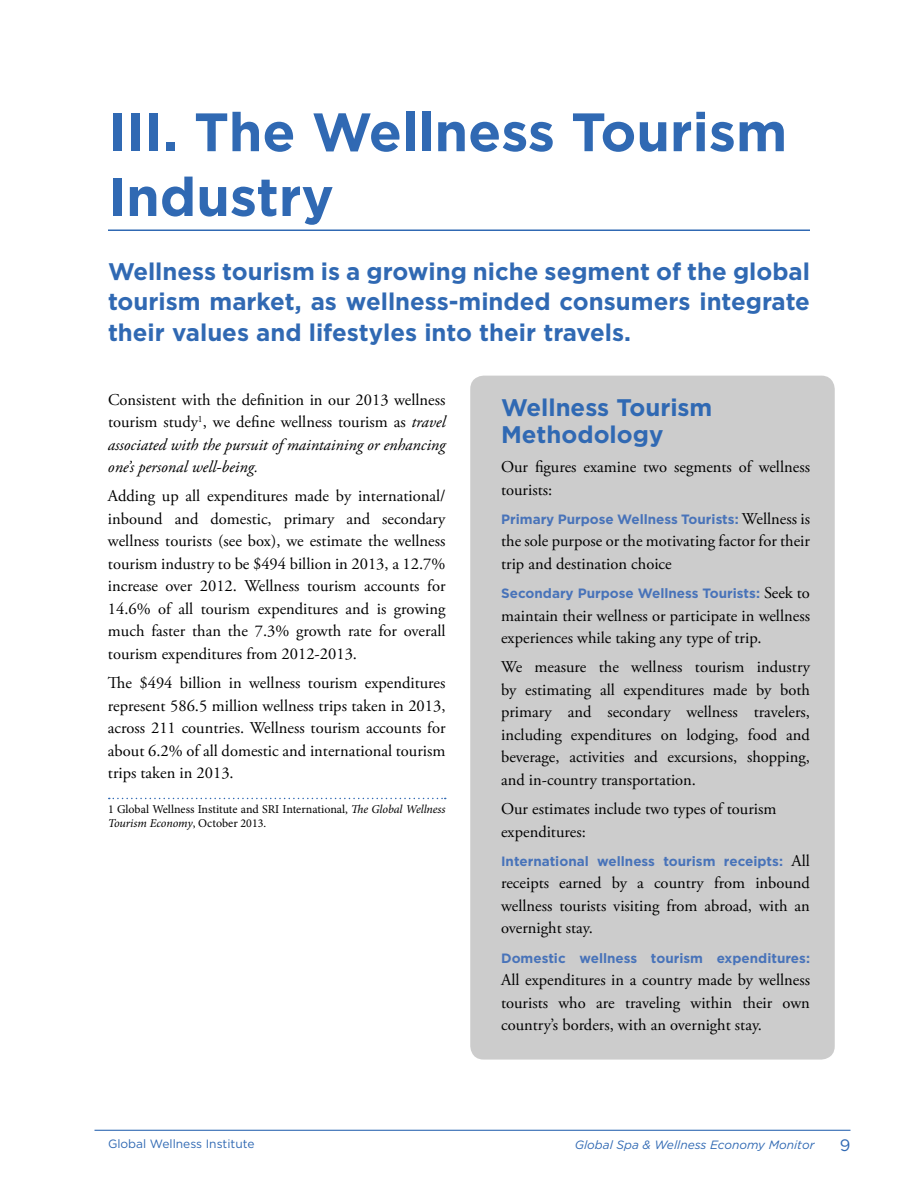
<style>
.page{position:relative;width:918px;height:1188px;background:#fff}
.page>*{position:absolute;margin:0;border:0;box-sizing:border-box;transform-origin:0 0}
.t1{font:700 54px/64.8px "Gotham";color:#3069b3}
.t2{font:700 24px/30.3px "Gotham";color:#3069b3;text-align:justify}
.t3{font:16.5px/22.5px "Adobe Garamond Pro";color:#000;text-align:justify}
.t4{font:16.5px "Gotham";color:#3069b3}
.t5{font:700 13.5px "Gotham";color:#4873b9}
.t6{font:12px/14.4px "Minion Pro";letter-spacing:-.005em;color:#000}
.t7{font:italic 12px "Gotham";color:#3069b3}
.t8{font:12px "Gotham";color:#3069b3}
.s1{font-style:italic}
.s2{font-family:"Adobe Garamond Pro";font-weight:400;font-size:16.5px;color:#000}
</style>
<div class="page">
<hr style="left:94px;top:1130px;width:756px;height:1px;background:#3069b3">
<div style="left:470px;top:376px;width:365px;height:684px;background:#ccc;border-radius:14px"></div>
<hr style="left:108px;top:229px;width:702px;height:2px;background:#3069b3">
<svg style="left:109px;top:798px;width:337px;height:1px"></svg>
<h1 class="t1" style="left:108px;top:99px;width:681px">III. The Wellness Tourism<br>Industry</h1>
<h2 class="t2" style="left:108px;top:256px;width:704px">Wellness tourism is a growing niche segment of the global tourism market, as wellness-minded consumers integrate their values and lifestyles into their travels.</h2>
<p class="t3" style="left:108px;top:389px;width:339px">Consistent with the definition in our 2013 wellness tourism study<sup>1</sup>, we define wellness tourism as <span class="s1">travel associated with the pursuit of maintaining or enhancing one’s personal well-being.</span></p>
<p class="t3" style="left:108px;top:485px;width:339px">Adding up all expenditures made by international/ inbound and domestic, primary and secondary wellness tourists (see box), we estimate the wellness tourism industry to be $494 billion in 2013, a 12.7% increase over 2012. Wellness tourism accounts for 14.6% of all tourism expenditures and is growing much faster than the 7.3% growth rate for overall tourism expenditures from 2012-2013.</p>
<p class="t3" style="left:108px;top:672px;width:339px">The $494 billion in wellness tourism expenditures represent 586.5 million wellness trips taken in 2013, across 211 countries. Wellness tourism accounts for about 6.2% of all domestic and international tourism trips taken in 2013.</p>
<p class="t6" style="left:108px;top:802px;width:339px">1 Global Wellness Institute and SRI International, <span class="s1">The Global Wellness<br>Tourism Economy</span>, October 2013.</p>
<h2 class="t2" style="left:501px;top:394px;width:213px;line-height:27px">Wellness Tourism<br>Methodology</h2>
<p class="t3" style="left:501px;top:456px;width:310px">Our figures examine two segments of wellness tourists:</p>
<p class="t5" style="left:501px;top:510px;width:310px">Primary Purpose Wellness Tourists: <span class="s2">Wellness is</span></p>
<p class="t3" style="left:501px;top:530px;width:310px">the sole purpose or the motivating factor for their trip and destination choice</p>
<p class="t5" style="left:501px;top:584px;width:310px">Secondary Purpose Wellness Tourists: <span class="s2">Seek to</span></p>
<p class="t3" style="left:501px;top:605px;width:310px">maintain their wellness or participate in wellness experiences while taking any type of trip.</p>
<p class="t3" style="left:501px;top:656px;width:310px">We measure the wellness tourism industry by estimating all expenditures made by both primary and secondary wellness travelers, including expenditures on lodging, food and beverage, activities and excursions, shopping, and in-country transportation.</p>
<p class="t3" style="left:501px;top:798px;width:277px">Our estimates include two types of tourism expenditures:</p>
<p class="t5" style="left:501px;top:852px;width:310px">International wellness tourism receipts: <span class="s2">All</span></p>
<p class="t3" style="left:501px;top:872px;width:310px">receipts earned by a country from inbound wellness tourists visiting from abroad, with an overnight stay.</p>
<p class="t5" style="left:501px;top:949px;width:310px">Domestic wellness tourism expenditures:</p>
<p class="t3" style="left:501px;top:969px;width:310px">All expenditures in a country made by wellness tourists who are traveling within their own country’s borders, with an overnight stay.</p>
<p class="t8" style="left:108px;top:1136px;width:148px">Global Wellness Institute</p>
<p class="t7" style="left:575px;top:1137px;width:241px">Global Spa &amp; Wellness Economy Monitor</p>
<p class="t4" style="left:840px;top:1135px;width:12px">9</p>
</div>
